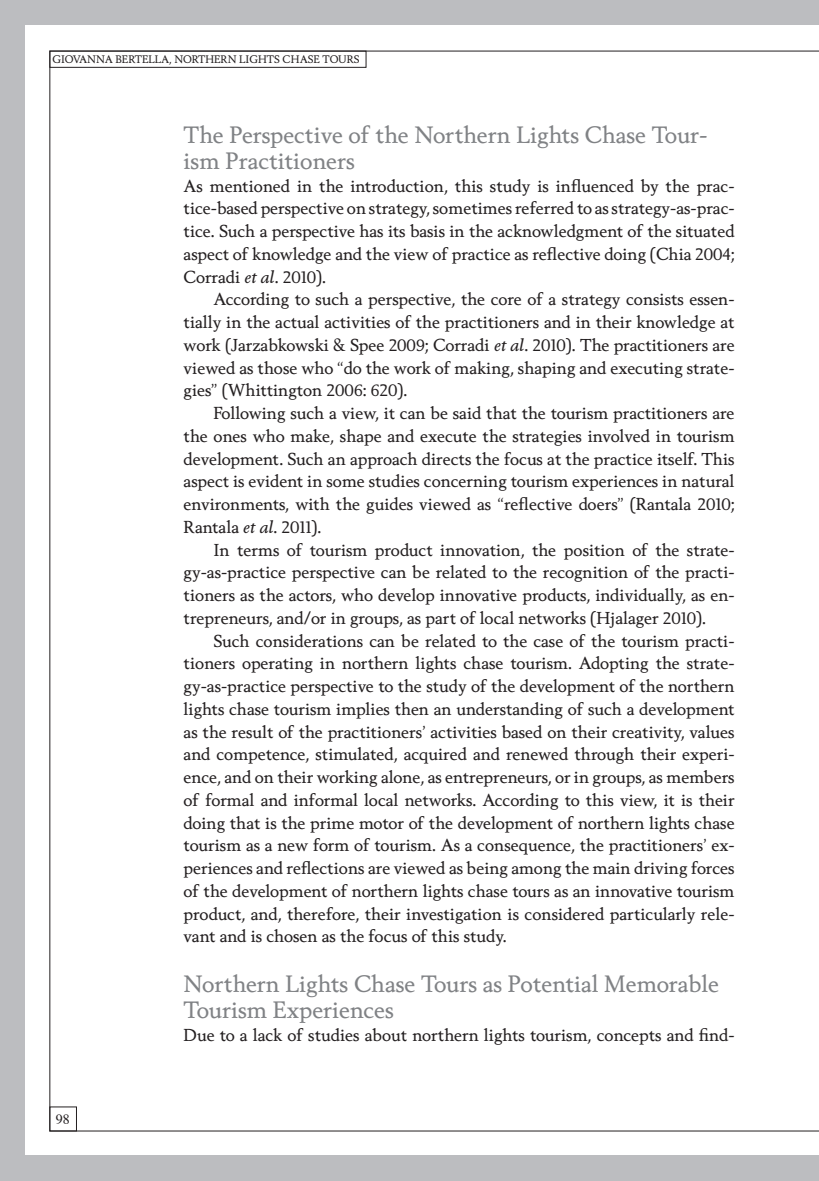
<style>
.page{position:relative;width:819px;height:1181px;background:#fff}
.page>*{position:absolute;margin:0;border:0;box-sizing:border-box;transform-origin:0 0}
.t1{font:22.75px/26.2px "Berling Nova Text";color:#808285}
.t2{font:16.62px/22.8px "Berling Nova Text";color:#231f20;text-align:justify}
.t3{font:14px "Times";color:#231f20}
.t4{font:10.5px "Berling Nova Text";color:#231f20}
.s1{font-style:italic}
</style>
<div class="page">
<div style="left:0;top:0;width:25px;height:1181px;background:#bcbdc0"></div>
<div style="left:0;top:0;width:819px;height:25px;background:#bcbdc0"></div>
<div style="left:0;top:1155px;width:819px;height:26px;background:#bcbdc0"></div>
<div style="left:50px;top:51px;width:316px;height:17px;border:1px solid #231f20"></div>
<p class="t4" style="left:52px;top:53px;width:139px">GIOVANNA BERTELLA, Nort</p>
<p class="t4" style="left:205px;top:53px;width:18px">hern</p>
<p class="t4" style="left:239px;top:53px;width:122px">Lights Chase Tours</p>
<p class="t3" style="left:56px;top:1105px;width:16px">98</p>
<h1 class="t1" style="left:184px;top:121px;width:525px">The Perspective of the Northern Lights Chase Tour&shy;ism Practitioners</h1>
<p class="t2" style="left:184px;top:174px;width:552px">As mentioned in the introduction, this study is influenced by the prac&shy;tice-based perspective on strategy, sometimes referred to as strategy-as-prac&shy;tice. Such a perspective has its basis in the acknowledgment of the situated aspect of knowledge and the view of practice as reflective doing (Chia 2004; Corradi <span class="s1">et al</span>. 2010).</p>
<p class="t2" style="left:184px;top:287px;width:552px;text-indent:30px">According to such a perspective, the core of a strategy consists essen&shy;tially in the actual activities of the practitioners and in their knowledge at work (Jarzabkowski &amp; Spee 2009; Corradi <span class="s1">et al</span>. 2010). The practitioners are viewed as those who “do the work of making, shaping and executing strate&shy;gies” (Whittington 2006: 620).</p>
<p class="t2" style="left:184px;top:401px;width:552px;text-indent:30px">Following such a view, it can be said that the tourism practitioners are the ones who make, shape and execute the strategies involved in tourism development. Such an approach directs the focus at the practice itself. This aspect is evident in some studies concerning tourism experiences in natural environments, with the guides viewed as “reflective doers” (Rantala 2010; Rantala <span class="s1">et al</span>. 2011).</p>
<p class="t2" style="left:184px;top:538px;width:552px;text-indent:30px">In terms of tourism product innovation, the position of the strate&shy;gy-as-practice perspective can be related to the recognition of the practi&shy;tioners as the actors, who develop innovative products, individually, as en&shy;trepreneurs, and/or in groups, as part of local networks (Hjalager 2010).</p>
<p class="t2" style="left:184px;top:629px;width:552px;text-indent:30px">Such considerations can be related to the case of the tourism practi&shy;tioners operating in northern lights chase tourism. Adopting the strate&shy;gy-as-practice perspective to the study of the development of the northern lights chase tourism implies then an understanding of such a development as the result of the practitioners’ activities based on their creativity, values and competence, stimulated, acquired and renewed through their experi&shy;ence, and on their working alone, as entrepreneurs, or in groups, as members of formal and informal local networks. According to this view, it is their doing that is the prime motor of the development of northern lights chase tourism as a new form of tourism. As a consequence, the practitioners’ ex&shy;periences and reflections are viewed as being among the main driving forces of the development of northern lights chase tours as an innovative tourism product, and, therefore, their investigation is considered particularly rele&shy;vant and is chosen as the focus of this study.</p>
<h1 class="t1" style="left:184px;top:969px;width:537px">Northern Lights Chase Tours as Potential Memorable<br>Tourism Experiences</h1>
<p class="t2" style="left:184px;top:1022px;width:552px">Due to a lack of studies about northern lights tourism, concepts and find-</p>
</div>
